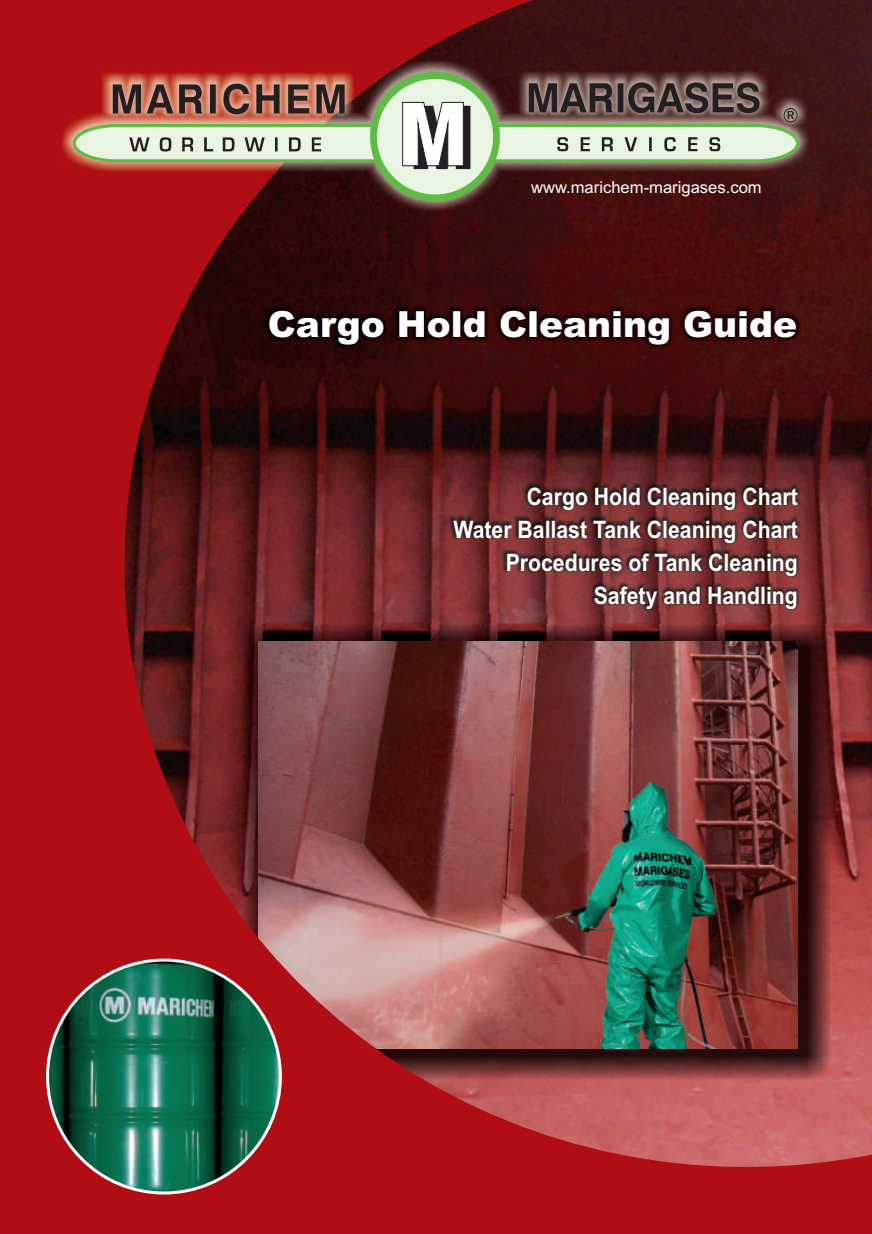
<style>
.page{position:relative;width:872px;height:1234px;background:#fff}
.page>*{position:absolute;margin:0;border:0;box-sizing:border-box;transform-origin:0 0}
.t1{font:900 36px "Arial";color:#fff}
.t2{font:700 24px/32.8px "Arial Narrow";color:#fff;text-align:right;scale:1.08 1}
.t3{font:16.5px "Arial";color:#fff}
</style>
<div class="page">
<img style="left:15px;top:0;width:857px;height:1233px">
<img style="left:62px;top:61px;width:747px;height:151px">
<svg style="left:370px;top:72px;width:130px;height:129px;background:#b1dca2"></svg>
<svg style="left:71px;top:82px;width:729px;height:87px;background:#a49885"></svg>
<img style="left:263px;top:305px;width:538px;height:44px">
<img style="left:450px;top:484px;width:351px;height:128px">
<img style="left:48px;top:959px;width:232px;height:233px;border-radius:50%">
<div style="left:0;top:0;width:15px;height:1233px;background:#b00d15"></div>
<p class="t3" style="left:531px;top:181px;width:232px">www.marichem-marigases.com</p>
<h1 class="t1" style="left:268px;top:311px;width:531px">Cargo Hold Cleaning Guide</h1>
<p class="t2" style="left:453px;top:482px;width:320px">Cargo Hold Cleaning Chart<br>Water Ballast Tank Cleaning Chart<br>Procedures of Tank Cleaning<br>Safety and Handling</p>
</div>
